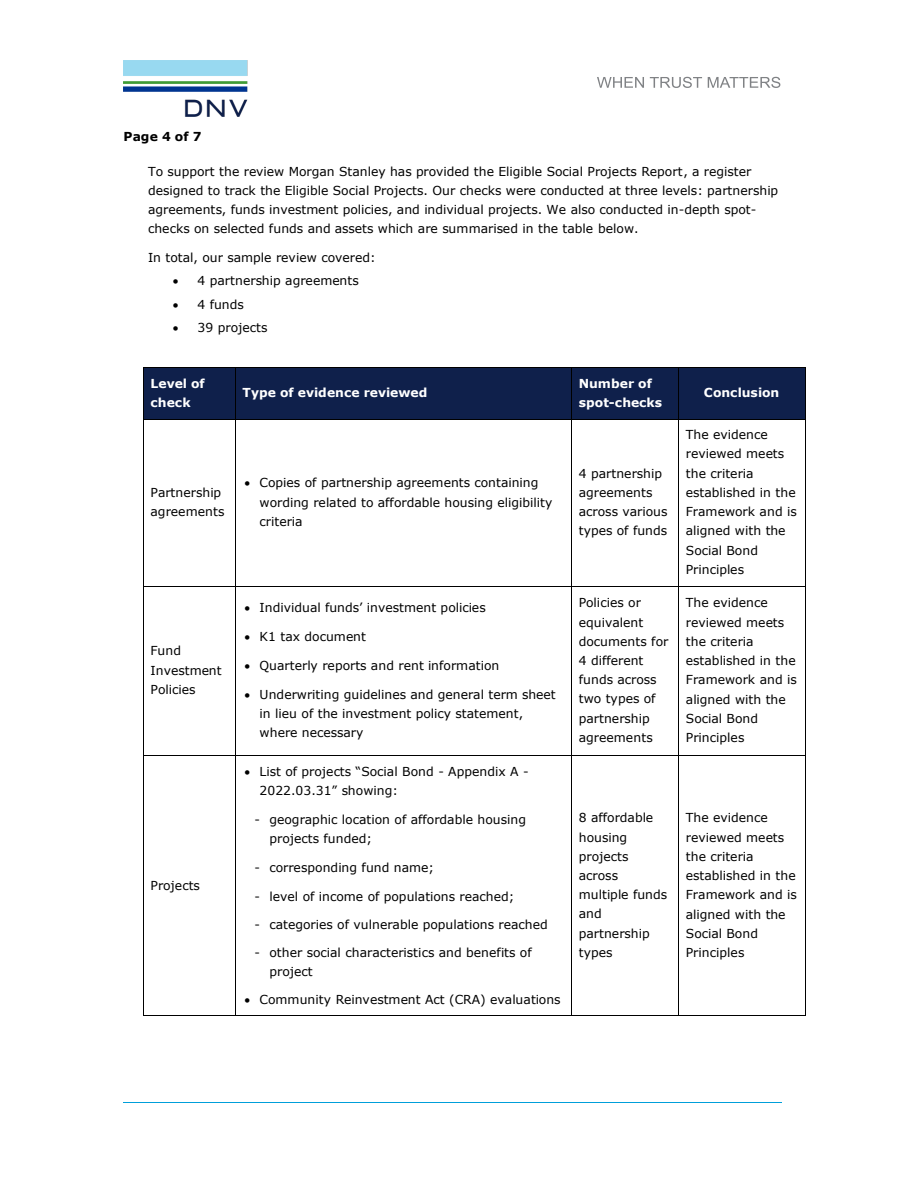
<style>
.page{position:relative;width:918px;height:1188px;background:#fff}
.page>*{position:absolute;margin:0;border:0;box-sizing:border-box;transform-origin:0 0}
.t1{font:12.3px/19.2px "Verdana";color:#000}
.t2{font:700 12.3px/19.2px "Verdana";color:#fff}
.t3{font:700 12.3px "Verdana";color:#000}
</style>
<div class="page">
<hr style="left:124px;top:1102px;width:433px;height:1px;background:#009fda">
<svg style="left:557px;top:1102px;width:16px;height:1px"></svg>
<hr style="left:573px;top:1102px;width:209px;height:1px;background:#009fda">
<img style="left:124px;top:61px;width:124px;height:56px">
<svg style="left:597px;top:77px;width:47px;height:11px"></svg>
<svg style="left:650px;top:77px;width:52px;height:11px"></svg>
<svg style="left:708px;top:77px;width:72px;height:11px"></svg>
<div style="left:143px;top:368px;width:92px;height:51px;background:#0f204b"></div>
<div style="left:236px;top:368px;width:335px;height:51px;background:#0f204b"></div>
<div style="left:572px;top:368px;width:106px;height:51px;background:#0f204b"></div>
<div style="left:679px;top:368px;width:125px;height:51px;background:#0f204b"></div>
<hr style="left:679px;top:368px;width:126px;height:1px;background:#0f204b">
<hr style="left:143px;top:368px;width:1px;height:51px;background:#000">
<hr style="left:235px;top:368px;width:1px;height:51px;background:#000">
<hr style="left:571px;top:368px;width:1px;height:51px;background:#000">
<hr style="left:678px;top:368px;width:1px;height:51px;background:#000">
<hr style="left:805px;top:368px;width:1px;height:51px;background:#000">
<hr style="left:143px;top:419px;width:92px;height:1px;background:#000">
<hr style="left:236px;top:419px;width:335px;height:1px;background:#000">
<hr style="left:572px;top:419px;width:106px;height:1px;background:#000">
<hr style="left:679px;top:419px;width:126px;height:1px;background:#000">
<hr style="left:143px;top:420px;width:1px;height:166px;background:#000">
<hr style="left:235px;top:420px;width:1px;height:166px;background:#000">
<hr style="left:571px;top:420px;width:1px;height:166px;background:#000">
<hr style="left:678px;top:420px;width:1px;height:166px;background:#000">
<hr style="left:805px;top:420px;width:1px;height:166px;background:#000">
<hr style="left:143px;top:586px;width:92px;height:1px;background:#000">
<hr style="left:236px;top:586px;width:335px;height:1px;background:#000">
<hr style="left:572px;top:586px;width:106px;height:1px;background:#000">
<hr style="left:679px;top:586px;width:126px;height:1px;background:#000">
<svg style="left:143px;top:587px;width:1px;height:29px"></svg>
<svg style="left:235px;top:586px;width:1px;height:30px"></svg>
<svg style="left:571px;top:586px;width:1px;height:30px"></svg>
<svg style="left:678px;top:586px;width:1px;height:30px"></svg>
<svg style="left:805px;top:586px;width:1px;height:30px"></svg>
<hr style="left:143px;top:616px;width:1px;height:107px;background:#000">
<hr style="left:235px;top:616px;width:1px;height:107px;background:#000">
<hr style="left:571px;top:616px;width:1px;height:107px;background:#000">
<hr style="left:678px;top:616px;width:1px;height:107px;background:#000">
<hr style="left:805px;top:616px;width:1px;height:107px;background:#000">
<hr style="left:143px;top:724px;width:1px;height:31px;background:#000">
<hr style="left:235px;top:724px;width:1px;height:31px;background:#000">
<hr style="left:571px;top:724px;width:1px;height:31px;background:#000">
<hr style="left:678px;top:724px;width:1px;height:31px;background:#000">
<hr style="left:805px;top:724px;width:1px;height:31px;background:#000">
<hr style="left:143px;top:755px;width:92px;height:1px;background:#000">
<hr style="left:236px;top:755px;width:335px;height:1px;background:#000">
<hr style="left:572px;top:755px;width:106px;height:1px;background:#000">
<hr style="left:679px;top:755px;width:126px;height:1px;background:#000">
<hr style="left:143px;top:756px;width:1px;height:259px;background:#000">
<hr style="left:143px;top:1015px;width:92px;height:1px;background:#000">
<hr style="left:235px;top:756px;width:1px;height:259px;background:#000">
<hr style="left:236px;top:1015px;width:335px;height:1px;background:#000">
<hr style="left:571px;top:756px;width:1px;height:259px;background:#000">
<hr style="left:572px;top:1015px;width:106px;height:1px;background:#000">
<hr style="left:678px;top:756px;width:1px;height:259px;background:#000">
<hr style="left:679px;top:1015px;width:126px;height:1px;background:#000">
<hr style="left:805px;top:756px;width:1px;height:259px;background:#000">
<p class="t3" style="left:124px;top:128px;width:79px">Page 4 of 7</p>
<p class="t1" style="left:148px;top:161px;width:632px">To support the review Morgan Stanley has provided the Eligible Social Projects Report, a register designed to track the Eligible Social Projects. Our checks were conducted at three levels: partnership agreements, funds investment policies, and individual projects. We also conducted in-depth spot&shy;checks on selected funds and assets which are summarised in the table below.</p>
<p class="t1" style="left:148px;top:248px;width:229px">In total, our sample review covered:</p>
<p class="t1" style="left:173px;top:271px;width:188px">• 4 partnership agreements</p>
<p class="t1" style="left:173px;top:295px;width:73px">• 4 funds</p>
<p class="t1" style="left:173px;top:318px;width:96px">• 39 projects</p>
<p class="t2" style="left:151px;top:373px;width:56px">Level of check</p>
<p class="t2" style="left:243px;top:383px;width:186px">Type of evidence reviewed</p>
<p class="t2" style="left:579px;top:373px;width:85px">Number of spot-checks</p>
<p class="t2" style="left:704px;top:383px;width:77px">Conclusion</p>
<p class="t1" style="left:151px;top:483px;width:76px">Partnership agreements</p>
<p class="t1" style="left:260px;top:473px;width:294px;text-indent:-15px">• Copies of partnership agreements containing wording related to affordable housing eligibility criteria</p>
<p class="t1" style="left:579px;top:463px;width:90px">4 partnership agreements across various types of funds</p>
<p class="t1" style="left:686px;top:425px;width:113px">The evidence reviewed meets the criteria established in the<br>Framework and is aligned with the<br>Social Bond<br>Principles</p>
<p class="t1" style="left:151px;top:641px;width:73px">Fund<br>Investment<br>Policies</p>
<p class="t1" style="left:151px;top:875px;width:51px">Projects</p>
<p class="t1" style="left:244px;top:598px;width:243px">• Individual funds’ investment policies</p>
<p class="t1" style="left:245px;top:627px;width:123px">• K1 tax document</p>
<p class="t1" style="left:245px;top:656px;width:256px">• Quarterly reports and rent information</p>
<p class="t1" style="left:260px;top:685px;width:298px;text-indent:-15px">• Underwriting guidelines and general term sheet in lieu of the investment policy statement, where necessary</p>
<p class="t1" style="left:260px;top:761px;width:271px;text-indent:-15px">• List of projects “Social Bond - Appendix A -<br>2022.03.31” showing:</p>
<p class="t1" style="left:269px;top:809px;width:258px;text-indent:-15px">- geographic location of affordable housing projects funded;</p>
<p class="t1" style="left:255px;top:858px;width:181px">- corresponding fund name;</p>
<p class="t1" style="left:255px;top:886px;width:261px">- level of income of populations reached;</p>
<p class="t1" style="left:255px;top:915px;width:295px">- categories of vulnerable populations reached</p>
<p class="t1" style="left:269px;top:943px;width:264px;text-indent:-15px">- other social characteristics and benefits of project</p>
<p class="t1" style="left:245px;top:989px;width:318px">• Community Reinvestment Act (CRA) evaluations</p>
<p class="t1" style="left:579px;top:593px;width:91px">Policies or equivalent documents for<br>4 different funds across two types of partnership agreements</p>
<p class="t1" style="left:686px;top:593px;width:113px">The evidence reviewed meets the criteria established in the<br>Framework and is aligned with the<br>Social Bond<br>Principles</p>
<p class="t1" style="left:579px;top:808px;width:90px">8 affordable housing projects across multiple funds and partnership types</p>
<p class="t1" style="left:686px;top:808px;width:113px">The evidence reviewed meets the criteria established in the<br>Framework and is aligned with the<br>Social Bond<br>Principles</p>
</div>
